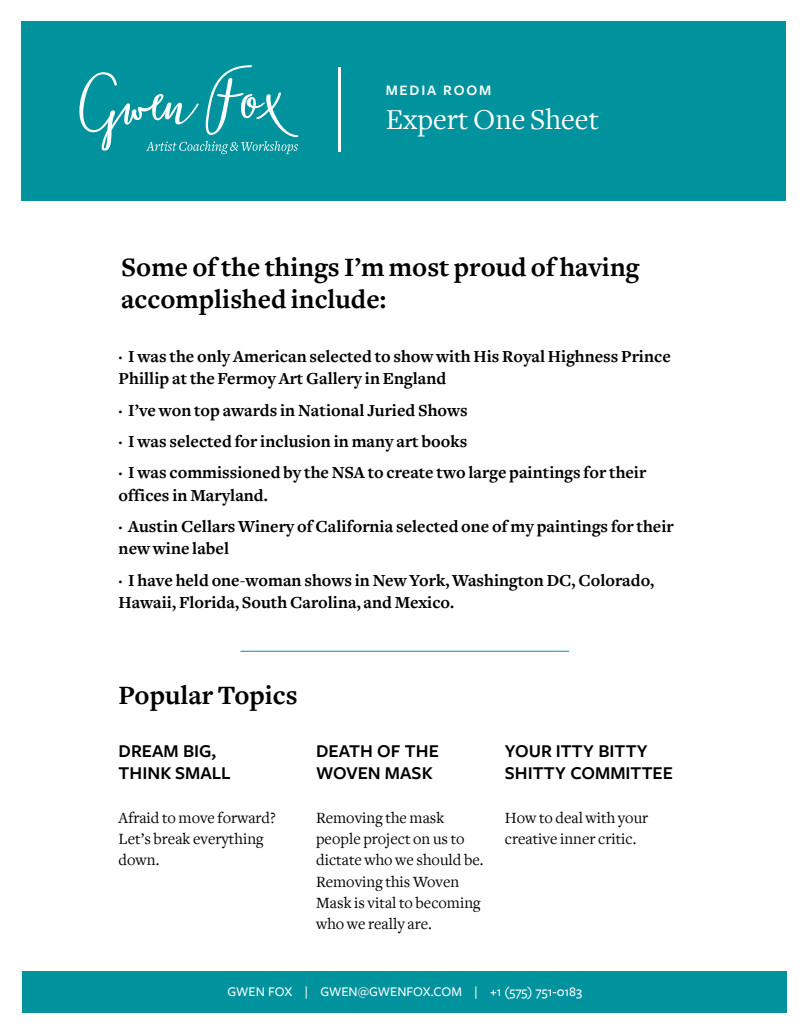
<style>
.page{position:relative;width:810px;height:1035px;background:#fff}
.page>*{position:absolute;margin:0;border:0;box-sizing:border-box;transform-origin:0 0}
.t1{font:30px "Freight Text";color:#fff}
.t2{font:700 27.5px/31.2px "Freight Text";color:#000}
.t3{font:600 18.75px/22.5px "Freight Sans Pro";color:#000}
.t4{font:700 17.5px/31.2px "Freight Text";color:#000}
.t5{font:16.25px/21.2px "Freight Text";color:#000}
.t6{font:600 15px "Freight Sans Pro";letter-spacing:.12em;color:#fff}
.t7{font:500 13.75px "Freight Sans Pro";color:#fff}
</style>
<div class="page">
<div style="left:22px;top:971px;width:765px;height:41px;background:#00939d"></div>
<div style="left:21px;top:21px;width:765px;height:180px;background:#00939d"></div>
<hr style="left:338px;top:68px;width:3px;height:84px;background:#fff">
<svg style="left:79px;top:65px;width:219px;height:89px"></svg>
<hr style="left:240px;top:651px;width:329px;height:1px;background:#00939d">
<p class="t6" style="left:386px;top:80px;width:107px">MEDIA ROOM</p>
<h1 class="t1" style="left:386px;top:103px;width:215px">Expert One Sheet</h1>
<h2 class="t2" style="left:121px;top:252px;width:520px">Some of the things I’m most proud of having accomplished include:</h2>
<p class="t4" style="left:119px;top:345px;width:554px;line-height:22.5px">· I was the only American selected to show with His Royal Highness Prince<br>Phillip at the Fermoy Art Gallery in England</p>
<p class="t4" style="left:119px;top:395px;width:529px">· I’ve won top awards in National Juried Shows<br>· I was selected for inclusion in many art books<br>· I was commissioned by the NSA to create two large paintings for their</p>
<p class="t4" style="left:119px;top:480px;width:557px">offices in Maryland.<br>· Austin Cellars Winery of California selected one of my paintings for their</p>
<p class="t4" style="left:119px;top:533px;width:537px">new wine label<br>· I have held one-woman shows in New York, Washington DC, Colorado,</p>
<p class="t4" style="left:119px;top:587px;width:337px">Hawaii, Florida, South Carolina, and Mexico.</p>
<h2 class="t2" style="left:119px;top:680px;width:181px">Popular Topics</h2>
<p class="t3" style="left:119px;top:739px;width:114px">DREAM BIG,<br>THINK SMALL</p>
<p class="t5" style="left:119px;top:807px;width:159px">Afraid to move forward?<br>Let’s break everything down.</p>
<p class="t3" style="left:316px;top:739px;width:124px">DEATH OF THE<br>WOVEN MASK</p>
<p class="t5" style="left:316px;top:807px;width:169px">Removing the mask people project on us to dictate who we should be.<br>Removing this Woven<br>Mask is vital to becoming who we really are.</p>
<p class="t3" style="left:505px;top:739px;width:170px">YOUR ITTY BITTY<br>SHITTY COMMITTEE</p>
<p class="t5" style="left:505px;top:807px;width:145px">How to deal with your creative inner critic.</p>
<p class="t7" style="left:228px;top:983px;width:356px">GWEN FOX | GWEN@GWENFOX.COM | +1 (575) 751-0183</p>
</div>
